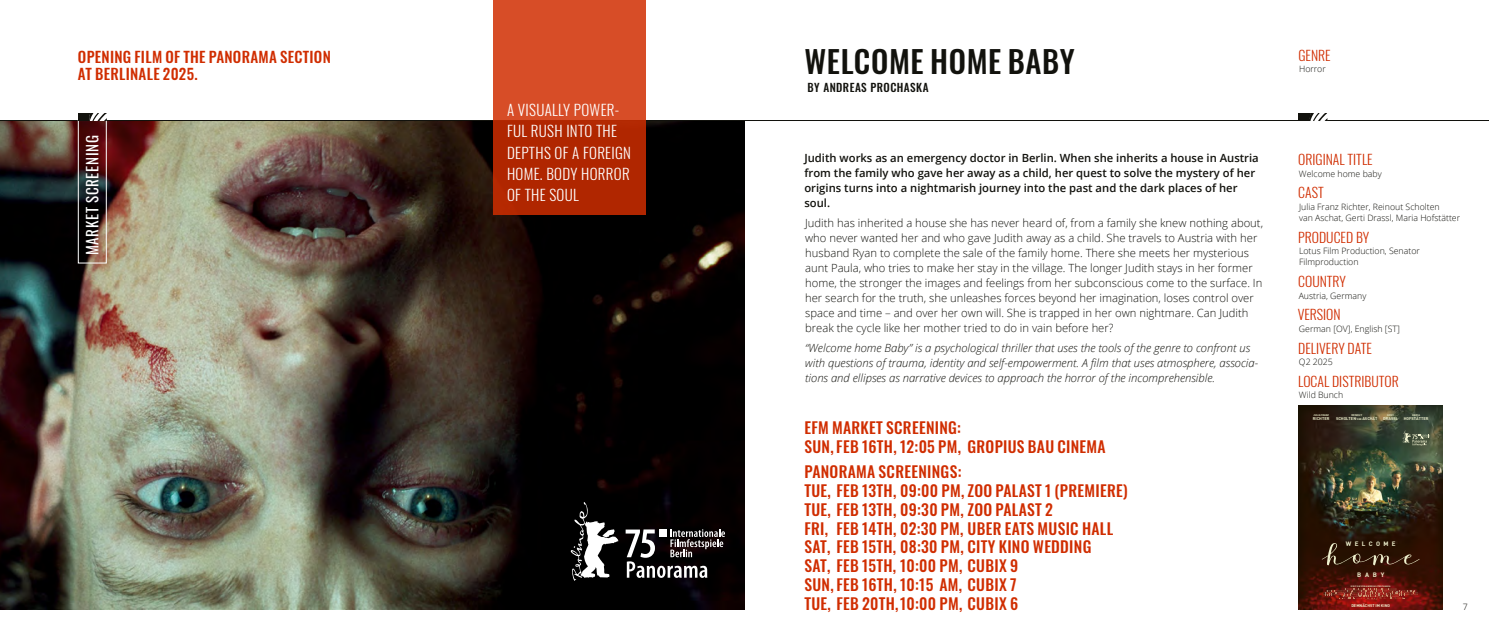
<style>
.page{position:relative;width:1489px;height:638px;background:#fff}
.page>*{position:absolute;margin:0;border:0;box-sizing:border-box;transform-origin:0 0}
.GS_Filmtitel{font:500 30.62px "Oswald";letter-spacing:.02em;color:#12120d}
.GS_INTRO_Rubrik{font:500 15.62px/18.8px "Oswald";letter-spacing:.02em;color:#d02d00}
.GS_Fahnentext{font:300 15px/21.2px "Oswald";letter-spacing:.02em;color:#fff}
.GS_INTRO_Rubrik-2{font:500 15px/17.5px "Oswald";letter-spacing:.02em;color:#d02d00}
.Rubrik_gestürzt{font:15px "Oswald";letter-spacing:.045em;color:#fff}
.GS_cc_Überschrift{font:300 13.75px "Oswald";color:#d02d00}
.GS_Fließtext_mager{font:300 11.25px/15px "Open Sans";color:#12120d}
.GS_Fliesstext_mager_kursiv{font:italic 300 11.25px/15px "Open Sans";color:#12120d}
.GS_Fließtext{font:600 11.25px/15px "Open Sans";color:#12120d}
.GS_by{font:500 11.25px "Oswald";letter-spacing:.04em;color:#12120d}
.GS_cc_Fließtext{font:300 8.75px/11.2px "Open Sans";color:#12120d}
.t1{font:700 6.25px "DIN";letter-spacing:.53em;color:#eff1ce}
.t2{font:700 4px "DIN";color:#eff1ce}
.t3{font:700 4px "DIN";color:#f0f1cf}
.t4{font:700 2.62px "DIN";color:#eff1ce}
.t5{font:700 2.12px "DIN";letter-spacing:.05em;color:#f0f1cf}
.s1{font-size:2.62px}
</style>
<div class="page">
<img style="left:0;top:121px;width:744px;height:488px">
<img style="left:1298px;top:406px;width:144px;height:203px">
<svg style="left:1321px;top:542px;width:98px;height:23px"></svg>
<svg style="left:1402px;top:430px;width:27px;height:16px"></svg>
<svg style="left:1323px;top:588px;width:95px;height:12px"></svg>
<hr style="left:0;top:120px;width:1488px;height:1px;background:#12120d">
<svg style="left:493px;top:0;width:152px;height:215px;fill:#d74d27"></svg>
<div style="left:1298px;top:113px;width:28px;height:8px;background:#12120d"></div>
<svg style="left:1309px;top:113px;width:17px;height:8px"></svg>
<div style="left:78px;top:120px;width:29px;height:143px;border:1px solid #fff"></div>
<div style="left:78px;top:113px;width:29px;height:8px;background:#12120d"></div>
<svg style="left:89px;top:113px;width:18px;height:8px"></svg>
<svg style="left:570px;top:502px;width:48px;height:79px"></svg>
<svg style="left:625px;top:529px;width:100px;height:49px"></svg>
<p class="GS_INTRO_Rubrik-2" style="left:78px;top:49px;width:254px">OPENING FILM OF THE PANORAMA SECTION<br>AT BERLINALE 2025.</p>
<p class="Rubrik_gestürzt" style="left:79px;top:255px;width:121px;rotate:-90deg">MARKET SCREENING</p>
<p class="GS_Fahnentext" style="left:507px;top:98px;width:126px">A VISUALLY POWER-<br>FUL RUSH INTO THE<br>DEPTHS OF A FOREIGN<br>HOME. BODY HORROR<br>OF THE SOUL</p>
<p class="GS_Filmtitel" style="left:804px;top:46px;width:272px">WELCOME HOME BABY</p>
<p class="GS_by" style="left:807px;top:81px;width:122px">BY ANDREAS PROCHASKA</p>
<p class="GS_Fließtext" style="left:804px;top:150px;width:456px">Judith works as an emergency doctor in Berlin. When she inherits a house in Austria from the family who gave her away as a child, her quest to solve the mystery of her origins turns into a nightmarish journey into the past and the dark places of her soul.</p>
<p class="GS_Fließtext_mager" style="left:805px;top:215px;width:459px">Judith has inherited a house she has never heard of, from a family she knew nothing about, who never wanted her and who gave Judith away as a child. She travels to Austria with her husband Ryan to complete the sale of the family home. There she meets her mysterious aunt Paula, who tries to make her stay in the village. The longer Judith stays in her former home, the stronger the images and feelings from her subconscious come to the surface. In her search for the truth, she unleashes forces beyond her imagination, loses control over space and time – and over her own will. She is trapped in her own nightmare. Can Judith break the cycle like her mother tried to do in vain before her?</p>
<p class="GS_Fliesstext_mager_kursiv" style="left:805px;top:340px;width:454px">“Welcome home Baby” is a psychological thriller that uses the tools of the genre to confront us with questions of trauma, identity and self-empowerment. A film that uses atmosphere, associa&shy;tions and ellipses as narrative devices to approach the horror of the incomprehensible.</p>
<p class="GS_INTRO_Rubrik" style="left:804px;top:419px;width:303px">EFM MARKET SCREENING:<br>SUN, FEB 16TH, 12:05 PM, GROPIUS BAU CINEMA</p>
<p class="GS_INTRO_Rubrik" style="left:804px;top:463px;width:325px">PANORAMA SCREENINGS:<br>TUE, FEB 13TH, 09:00 PM, ZOO PALAST 1 (PREMIERE)<br>TUE, FEB 13TH, 09:30 PM, ZOO PALAST 2<br>FRI, FEB 14TH, 02:30 PM, UBER EATS MUSIC HALL SAT, FEB 15TH, 08:30 PM, CITY KINO WEDDING<br>SAT, FEB 15TH, 10:00 PM, CUBIX 9<br>SUN, FEB 16TH, 10:15 AM, CUBIX 7<br>TUE, FEB 20TH,10:00 PM, CUBIX 6</p>
<p class="GS_cc_Überschrift" style="left:1298px;top:43px;width:34px">GENRE</p>
<p class="GS_cc_Fließtext" style="left:1298px;top:63px;width:28px">Horror</p>
<p class="GS_cc_Überschrift" style="left:1298px;top:147px;width:76px">ORIGINAL TITLE</p>
<p class="GS_cc_Fließtext" style="left:1298px;top:167px;width:84px">Welcome home baby</p>
<p class="GS_cc_Überschrift" style="left:1298px;top:181px;width:27px">CAST</p>
<p class="GS_cc_Fließtext" style="left:1298px;top:201px;width:163px">Julia Franz Richter, Reinout Scholten<br>van Aschat, Gerti Drassl, Maria Hofstätter</p>
<p class="GS_cc_Überschrift" style="left:1298px;top:225px;width:73px">PRODUCED BY</p>
<p class="GS_cc_Fließtext" style="left:1298px;top:245px;width:122px">Lotus Film Production, Senator<br>Filmproduction</p>
<p class="GS_cc_Überschrift" style="left:1298px;top:269px;width:49px">COUNTRY</p>
<p class="GS_cc_Fließtext" style="left:1298px;top:289px;width:69px">Austria, Germany</p>
<p class="GS_cc_Überschrift" style="left:1297px;top:303px;width:44px">VERSION</p>
<p class="GS_cc_Fließtext" style="left:1298px;top:323px;width:102px">German [OV], English [ST]</p>
<p class="GS_cc_Überschrift" style="left:1298px;top:336px;width:75px">DELIVERY DATE</p>
<p class="GS_cc_Fließtext" style="left:1298px;top:356px;width:35px">Q2 2025</p>
<p class="GS_cc_Überschrift" style="left:1298px;top:369px;width:102px">LOCAL DISTRIBUTOR</p>
<p class="GS_cc_Fließtext" style="left:1298px;top:389px;width:46px">Wild Bunch</p>
<p class="t4" style="left:1351px;top:413px;width:12px">REINOUT</p>
<p class="t2" style="left:1335px;top:416px;width:43px">SCHOLTEN <span class="s1">VAN</span> ASCHAT</p>
<p class="t4" style="left:1386px;top:413px;width:9px">GERTI</p>
<p class="t2" style="left:1382px;top:416px;width:16px">DRASSL</p>
<p class="t4" style="left:1313px;top:413px;width:17px">JULIA FRANZ</p>
<p class="t2" style="left:1312px;top:416px;width:18px">RICHTER</p>
<p class="t4" style="left:1411px;top:413px;width:9px">MARIA</p>
<p class="t2" style="left:1403px;top:416px;width:26px">HOFSTÄTTER</p>
<p class="t1" style="left:1345px;top:540px;width:51px">WELCOME</p>
<p class="t1" style="left:1356px;top:570px;width:29px">BABY</p>
<p class="t5" style="left:1350px;top:585px;width:41px">EIN FILM VON ANDREAS PROCHASKA</p>
<p class="t3" style="left:1351px;top:602px;width:40px">DEMNÄCHST IM KINO</p>
<p class="GS_cc_Fließtext" style="left:1462px;top:600px;width:6px">7</p>
</div>
